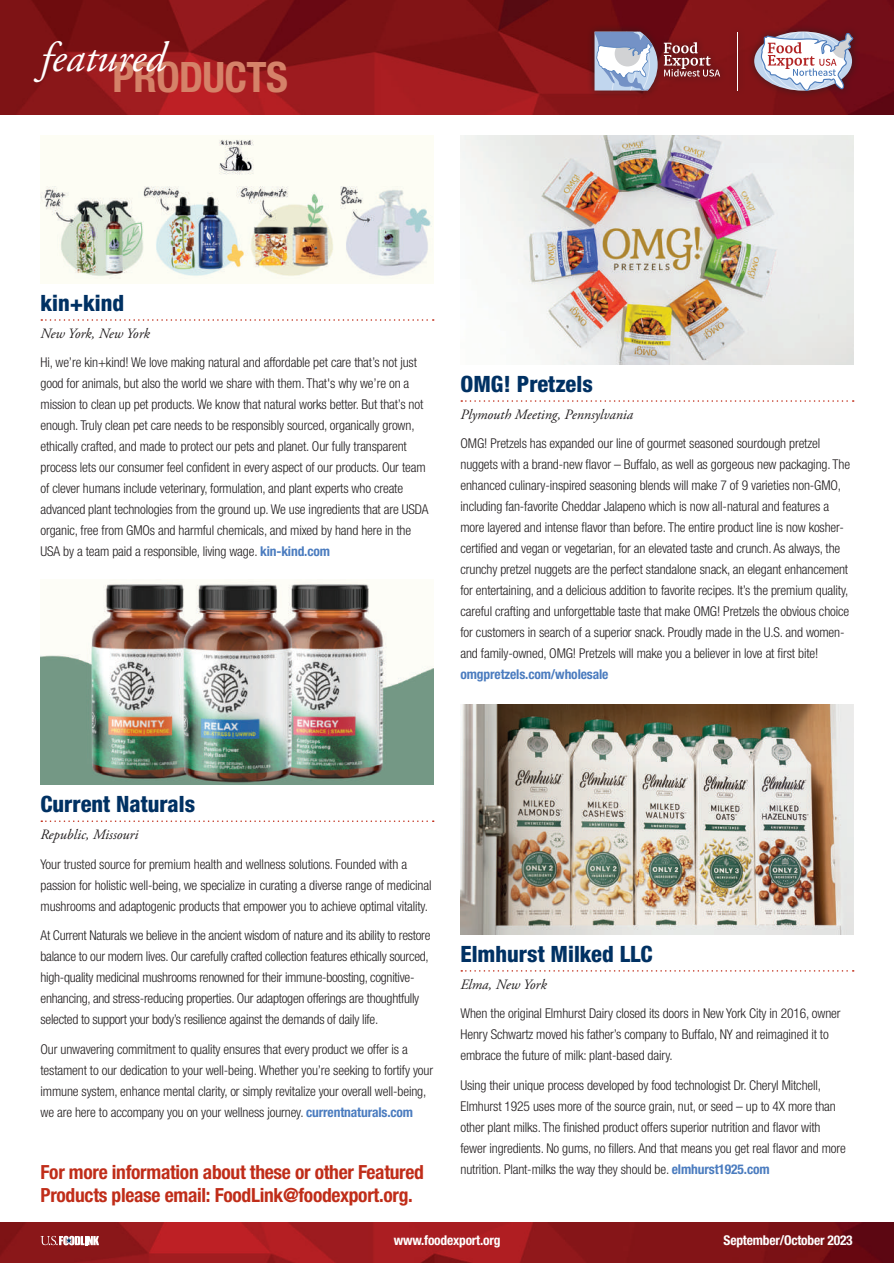
<style>
.page{position:relative;width:894px;height:1263px;background:#fff}
.page>*{position:absolute;margin:0;border:0;box-sizing:border-box;transform-origin:0 0}
.t1{font:700 condensed 42px "Helvetica Neue LT Std";letter-spacing:-.015em;color:#d58269}
.t2{font:italic 42px "Adobe Garamond Pro";color:#fff}
.t3{font:800 condensed 22.5px "Helvetica Neue LT Std";color:#003163}
.t4{font:700 condensed 19.5px/22.5px "Helvetica Neue LT Std";letter-spacing:-.015em;color:#c02d19}
.t5{font:italic 14.25px "Adobe Garamond Pro";color:#231f20}
.t6{font:300 condensed 13.5px/21px "Helvetica Neue LT Std";letter-spacing:-.01em;color:#231f20}
.t7{font:700 condensed 13.5px "Helvetica Neue LT Std";letter-spacing:-.015em;color:#fff}
.t8{font:700 condensed 13.5px "Helvetica Neue LT Std";letter-spacing:-.01em;color:#4b7cbf}
.s1{font-weight:700;color:#4b7cbf}
</style>
<div class="page">
<img style="left:0;top:1222px;width:893px;height:41px">
<svg style="left:40px;top:1235px;width:59px;height:10px"></svg>
<svg style="left:41px;top:319px;width:392px;height:2px"></svg>
<svg style="left:41px;top:820px;width:392px;height:2px"></svg>
<img style="left:40px;top:135px;width:393px;height:149px">
<img style="left:40px;top:579px;width:393px;height:206px">
<svg style="left:461px;top:400px;width:392px;height:2px"></svg>
<svg style="left:461px;top:970px;width:392px;height:1px"></svg>
<img style="left:460px;top:135px;width:393px;height:229px">
<img style="left:460px;top:705px;width:393px;height:229px">
<img style="left:0;top:0;width:893px;height:114px">
<div style="left:586px;top:24px;width:274px;height:75px;background:#231f20;opacity:.75"></div>
<svg style="left:594px;top:32px;width:63px;height:58px"></svg>
<svg style="left:663px;top:42px;width:56px;height:35px"></svg>
<svg style="left:760px;top:32px;width:93px;height:59px"></svg>
<hr style="left:736px;top:32px;width:1px;height:58px;background:#fff">
<h1 class="t2" style="left:40px;top:32px;width:126px">featured</h1>
<h1 class="t1" style="left:112px;top:51px;width:177px">PRODUCTS</h1>
<h2 class="t3" style="left:40px;top:289px;width:85px">kin+kind</h2>
<p class="t5" style="left:40px;top:324px;width:111px">New York, New York</p>
<p class="t6" style="left:40px;top:352px;width:389px">Hi, we’re kin+kind! We love making natural and affordable pet care that’s not just good for animals, but also the world we share with them. That's why we’re on a mission to clean up pet products. We know that natural works better. But that’s not enough. Truly clean pet care needs to be responsibly sourced, organically grown, ethically crafted, and made to protect our pets and planet. Our fully transparent process lets our consumer feel confident in every aspect of our products. Our team of clever humans include veterinary, formulation, and plant experts who create advanced plant technologies from the ground up. We use ingredients that are USDA organic, free from GMOs and harmful chemicals, and mixed by hand here in the USA by a team paid a responsible, living wage. <span class="s1">kin-kind.com</span></p>
<h2 class="t3" style="left:460px;top:370px;width:134px">OMG! Pretzels</h2>
<p class="t5" style="left:460px;top:405px;width:174px">Plymouth Meeting, Pennsylvania</p>
<p class="t6" style="left:460px;top:433px;width:391px">OMG! Pretzels has expanded our line of gourmet seasoned sourdough pretzel nuggets with a brand-new flavor – Buffalo, as well as gorgeous new packaging. The enhanced culinary-inspired seasoning blends will make 7 of 9 varieties non-GMO, including fan-favorite Cheddar Jalapeno which is now all-natural and features a more layered and intense flavor than before. The entire product line is now kosher&shy;certified and vegan or vegetarian, for an elevated taste and crunch. As always, the crunchy pretzel nuggets are the perfect standalone snack, an elegant enhancement for entertaining, and a delicious addition to favorite recipes. It’s the premium quality, careful crafting and unforgettable taste that make OMG! Pretzels the obvious choice for customers in search of a superior snack. Proudly made in the U.S. and women&shy;and family-owned, OMG! Pretzels will make you a believer in love at first bite!</p>
<p class="t8" style="left:460px;top:666px;width:149px">omgpretzels.com/wholesale</p>
<h2 class="t3" style="left:40px;top:790px;width:156px">Current Naturals</h2>
<p class="t5" style="left:40px;top:825px;width:99px">Republic, Missouri</p>
<p class="t6" style="left:40px;top:853px;width:392px">Your trusted source for premium health and wellness solutions. Founded with a passion for holistic well-being, we specialize in curating a diverse range of medicinal mushrooms and adaptogenic products that empower you to achieve optimal vitality.</p>
<p class="t6" style="left:40px;top:924px;width:391px">At Current Naturals we believe in the ancient wisdom of nature and its ability to restore balance to our modern lives. Our carefully crafted collection features ethically sourced, high-quality medicinal mushrooms renowned for their immune-boosting, cognitive&shy;enhancing, and stress-reducing properties. Our adaptogen offerings are thoughtfully selected to support your body’s resilience against the demands of daily life.</p>
<p class="t6" style="left:40px;top:1038px;width:394px">Our unwavering commitment to quality ensures that every product we offer is a testament to our dedication to your well-being. Whether you’re seeking to fortify your immune system, enhance mental clarity, or simply revitalize your overall well-being, we are here to accompany you on your wellness journey. <span class="s1">currentnaturals.com</span></p>
<h3 class="t4" style="left:40px;top:1161px;width:385px">For more information about these or other Featured<br>Products please email: FoodLink@foodexport.org.</h3>
<h2 class="t3" style="left:460px;top:939px;width:193px">Elmhurst Milked LLC</h2>
<p class="t5" style="left:460px;top:975px;width:88px">Elma, New York</p>
<p class="t6" style="left:460px;top:1002px;width:381px">When the original Elmhurst Dairy closed its doors in New York City in 2016, owner<br>Henry Schwartz moved his father’s company to Buffalo, NY and reimagined it to embrace the future of milk: plant-based dairy.</p>
<p class="t6" style="left:460px;top:1074px;width:386px">Using their unique process developed by food technologist Dr. Cheryl Mitchell, Elmhurst 1925 uses more of the source grain, nut, or seed – up to 4X more than other plant milks. The finished product offers superior nutrition and flavor with fewer ingredients. No gums, no fillers. And that means you get real flavor and more nutrition. Plant-milks the way they should be. <span class="s1">elmhurst1925.com</span></p>
<p class="t7" style="left:393px;top:1232px;width:108px">www.foodexport.org</p>
<p class="t7" style="left:723px;top:1232px;width:131px">September/October 2023</p>
</div>
